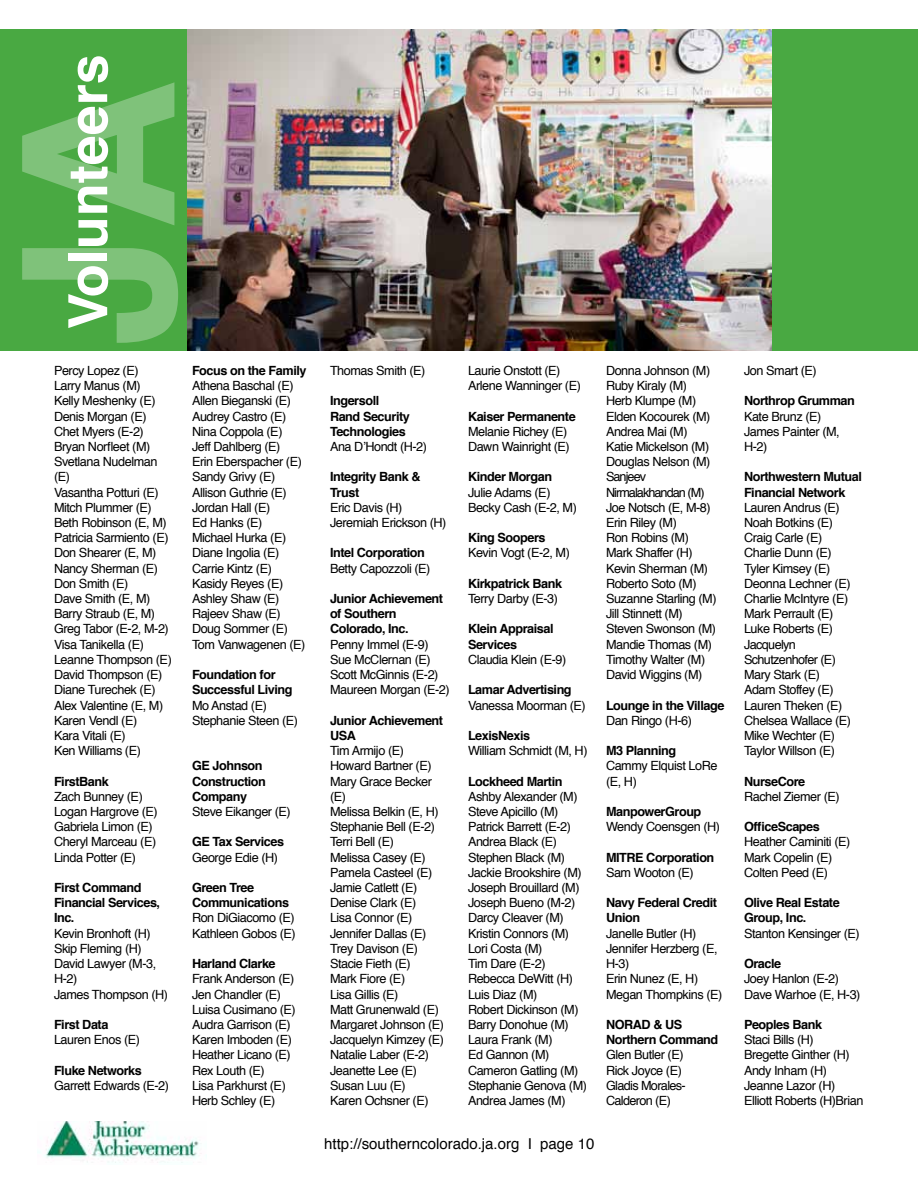
<style>
.page{position:relative;width:918px;height:1188px;background:#fff}
.page>*{position:absolute;margin:0;border:0;box-sizing:border-box;transform-origin:0 0}
.t1{font:700 54px "Helvetica";color:#fff}
.t2{font:15px "Helvetica";color:#000}
.t3{font:12.6px/15.1px "Helvetica";letter-spacing:-.035em;color:#000}
.t4{font:700 12.6px/15.1px "Helvetica";letter-spacing:-.035em;color:#000}
</style>
<div class="page">
<img style="left:187px;top:29px;width:585px;height:322px">
<div style="left:1px;top:29px;width:186px;height:322px;background:#49a942"></div>
<svg style="left:22px;top:82px;width:156px;height:261px"></svg>
<img style="left:38px;top:1121px;width:169px;height:42px">
<div style="left:772px;top:29px;width:146px;height:322px;background:#49a942"></div>
<h1 class="t1" style="left:45px;top:329px;width:277px;rotate:-90deg">Volunteers</h1>
<p class="t3" style="left:54px;top:363px;width:119px">Percy Lopez (E)<br>Larry Manus (M)<br>Kelly Meshenky (E)<br>Denis Morgan (E)<br>Chet Myers (E-2)<br>Bryan Norfleet (M)<br>Svetlana Nudelman (E)<br>Vasantha Potturi (E)<br>Mitch Plummer (E)<br>Beth Robinson (E, M)<br>Patricia Sarmiento (E)<br>Don Shearer (E, M)<br>Nancy Sherman (E)<br>Don Smith (E)<br>Dave Smith (E, M)<br>Barry Straub (E, M)<br>Greg Tabor (E-2, M-2)<br>Visa Tanikella (E)<br>Leanne Thompson (E)<br>David Thompson (E)<br>Diane Turechek (E)<br>Alex Valentine (E, M)<br>Karen Vendl (E)<br>Kara Vitali (E)<br>Ken Williams (E)</p>
<p class="t4" style="left:54px;top:774px;width:56px">FirstBank</p>
<p class="t3" style="left:54px;top:789px;width:105px">Zach Bunney (E)<br>Logan Hargrove (E)<br>Gabriela Limon (E)<br>Cheryl Marceau (E)<br>Linda Potter (E)</p>
<p class="t4" style="left:54px;top:880px;width:108px">First Command<br>Financial Services,<br>Inc.</p>
<p class="t3" style="left:54px;top:926px;width:116px">Kevin Bronhoft (H)<br>Skip Fleming (H)<br>David Lawyer (M-3,<br>H-2)<br>James Thompson (H)</p>
<p class="t4" style="left:54px;top:1017px;width:56px">First Data</p>
<p class="t3" style="left:54px;top:1033px;width:88px">Lauren Enos (E)</p>
<p class="t4" style="left:54px;top:1063px;width:89px">Fluke Networks</p>
<p class="t3" style="left:54px;top:1078px;width:117px">Garrett Edwards (E-2)</p>
<p class="t4" style="left:192px;top:363px;width:116px">Focus on the Family</p>
<p class="t3" style="left:192px;top:379px;width:115px">Athena Baschal (E)<br>Allen Bieganski (E)<br>Audrey Castro (E)<br>Nina Coppola (E)<br>Jeff Dahlberg (E)<br>Erin Eberspacher (E)<br>Sandy Grivy (E)<br>Allison Guthrie (E)<br>Jordan Hall (E)<br>Ed Hanks (E)<br>Michael Hurka (E)<br>Diane Ingolia (E)<br>Carrie Kintz (E)<br>Kasidy Reyes (E)<br>Ashley Shaw (E)<br>Rajeev Shaw (E)<br>Doug Sommer (E)<br>Tom Vanwagenen (E)</p>
<p class="t4" style="left:192px;top:667px;width:102px">Foundation for<br>Successful Living</p>
<p class="t3" style="left:192px;top:698px;width:108px">Mo Anstad (E)<br>Stephanie Steen (E)</p>
<p class="t4" style="left:192px;top:759px;width:75px">GE Johnson<br>Construction<br>Company</p>
<p class="t3" style="left:192px;top:804px;width:100px">Steve Eikanger (E)</p>
<p class="t4" style="left:192px;top:835px;width:94px">GE Tax Services</p>
<p class="t3" style="left:192px;top:850px;width:88px">George Edie (H)</p>
<p class="t4" style="left:192px;top:880px;width:99px">Green Tree<br>Communications</p>
<p class="t3" style="left:192px;top:911px;width:105px">Ron DiGiacomo (E)<br>Kathleen Gobos (E)</p>
<p class="t4" style="left:192px;top:956px;width:85px">Harland Clarke</p>
<p class="t3" style="left:192px;top:972px;width:105px">Frank Anderson (E)<br>Jen Chandler (E)<br>Luisa Cusimano (E)<br>Audra Garrison (E)<br>Karen Imboden (E)<br>Heather Licano (E)<br>Rex Louth (E)<br>Lisa Parkhurst (E)<br>Herb Schley (E)</p>
<p class="t3" style="left:330px;top:363px;width:97px">Thomas Smith (E)</p>
<p class="t4" style="left:330px;top:393px;width:81px">Ingersoll<br>Rand Security<br>Technologies</p>
<p class="t3" style="left:330px;top:439px;width:99px">Ana D’Hondt (H-2)</p>
<p class="t4" style="left:330px;top:470px;width:92px">Integrity Bank &amp;<br>Trust</p>
<p class="t3" style="left:330px;top:500px;width:118px">Eric Davis (H)<br>Jeremiah Erickson (H)</p>
<p class="t4" style="left:330px;top:546px;width:97px">Intel Corporation</p>
<p class="t3" style="left:330px;top:561px;width:102px">Betty Capozzoli (E)</p>
<p class="t4" style="left:330px;top:591px;width:115px">Junior Achievement of Southern<br>Colorado, Inc.</p>
<p class="t3" style="left:330px;top:637px;width:121px">Penny Immel (E-9)<br>Sue McClernan (E)<br>Scott McGinnis (E-2)<br>Maureen Morgan (E-2)</p>
<p class="t4" style="left:330px;top:713px;width:115px">Junior Achievement<br>USA</p>
<p class="t3" style="left:330px;top:744px;width:116px">Tim Armijo (E)<br>Howard Bartner (E)<br>Mary Grace Becker (E)<br>Melissa Belkin (E, H)<br>Stephanie Bell (E-2)<br>Terri Bell (E)<br>Melissa Casey (E)<br>Pamela Casteel (E)<br>Jamie Catlett (E)<br>Denise Clark (E)<br>Lisa Connor (E)<br>Jennifer Dallas (E)<br>Trey Davison (E)<br>Stacie Fieth (E)<br>Mark Fiore (E)<br>Lisa Gillis (E)<br>Matt Grunenwald (E)<br>Margaret Johnson (E)<br>Jacquelyn Kimzey (E)<br>Natalie Laber (E-2)<br>Jeanette Lee (E)<br>Susan Luu (E)<br>Karen Ochsner (E)</p>
<p class="t3" style="left:468px;top:363px;width:114px">Laurie Onstott (E)<br>Arlene Wanninger (E)</p>
<p class="t4" style="left:468px;top:409px;width:109px">Kaiser Permanente</p>
<p class="t3" style="left:468px;top:424px;width:103px">Melanie Richey (E)<br>Dawn Wainright (E)</p>
<p class="t4" style="left:468px;top:470px;width:86px">Kinder Morgan</p>
<p class="t3" style="left:468px;top:485px;width:110px">Julie Adams (E)<br>Becky Cash (E-2, M)</p>
<p class="t4" style="left:468px;top:530px;width:79px">King Soopers</p>
<p class="t3" style="left:468px;top:546px;width:103px">Kevin Vogt (E-2, M)</p>
<p class="t4" style="left:468px;top:576px;width:96px">Kirkpatrick Bank</p>
<p class="t3" style="left:468px;top:591px;width:92px">Terry Darby (E-3)</p>
<p class="t4" style="left:468px;top:622px;width:87px">Klein Appraisal<br>Services</p>
<p class="t3" style="left:468px;top:652px;width:100px">Claudia Klein (E-9)</p>
<p class="t4" style="left:468px;top:682px;width:105px">Lamar Advertising</p>
<p class="t3" style="left:468px;top:698px;width:119px">Vanessa Moorman (E)</p>
<p class="t4" style="left:468px;top:728px;width:64px">LexisNexis</p>
<p class="t3" style="left:468px;top:744px;width:121px">William Schmidt (M, H)</p>
<p class="t4" style="left:468px;top:774px;width:96px">Lockheed Martin</p>
<p class="t3" style="left:468px;top:789px;width:121px">Ashby Alexander (M)<br>Steve Apicillo (M)<br>Patrick Barrett (E-2)<br>Andrea Black (E)<br>Stephen Black (M)<br>Jackie Brookshire (M)<br>Joseph Brouillard (M)<br>Joseph Bueno (M-2)<br>Darcy Cleaver (M)<br>Kristin Connors (M)<br>Lori Costa (M)<br>Tim Dare (E-2)<br>Rebecca DeWitt (H)<br>Luis Diaz (M)<br>Robert Dickinson (M)<br>Barry Donohue (M)<br>Laura Frank (M)<br>Ed Gannon (M)<br>Cameron Gatling (M)<br>Stephanie Genova (M)<br>Andrea James (M)</p>
<p class="t2" style="left:324px;top:1132px;width:272px">http://southerncolorado.ja.org I page 10</p>
<p class="t3" style="left:606px;top:363px;width:112px">Donna Johnson (M)<br>Ruby Kiraly (M)<br>Herb Klumpe (M)<br>Elden Kocourek (M)<br>Andrea Mai (M)<br>Katie Mickelson (M)<br>Douglas Nelson (M)<br>Sanjeev<br>Nirmalakhandan (M)<br>Joe Notsch (E, M-8)<br>Erin Riley (M)<br>Ron Robins (M)<br>Mark Shaffer (H)<br>Kevin Sherman (M)<br>Roberto Soto (M)<br>Suzanne Starling (M)<br>Jill Stinnett (M)<br>Steven Swonson (M)<br>Mandie Thomas (M)<br>Timothy Walter (M)<br>David Wiggins (M)</p>
<p class="t4" style="left:606px;top:698px;width:120px">Lounge in the Village</p>
<p class="t3" style="left:606px;top:713px;width:88px">Dan Ringo (H-6)</p>
<p class="t4" style="left:606px;top:743px;width:72px">M3 Planning</p>
<p class="t3" style="left:606px;top:759px;width:113px">Cammy Elquist LoRe (E, H)</p>
<p class="t4" style="left:606px;top:804px;width:97px">ManpowerGroup</p>
<p class="t3" style="left:606px;top:820px;width:116px">Wendy Coensgen (H)</p>
<p class="t4" style="left:606px;top:850px;width:9px">MITRE</p>
<p class="t4" style="left:646px;top:850px;width:70px">Corporation</p>
<p class="t3" style="left:606px;top:865px;width:89px">Sam Wooton (E)</p>
<p class="t4" style="left:606px;top:895px;width:113px">Navy Federal Credit<br>Union</p>
<p class="t3" style="left:606px;top:926px;width:118px">Janelle Butler (H)<br>Jennifer Herzberg (E,<br>H-3)<br>Erin Nunez (E, H)<br>Megan Thompkins (E)</p>
<p class="t4" style="left:606px;top:1017px;width:19px">NORAD</p>
<p class="t4" style="left:606px;top:1017px;width:114px;text-align:center">&amp; US<br>Northern Command</p>
<p class="t3" style="left:606px;top:1048px;width:81px">Glen Butler (E)<br>Rick Joyce (E)<br>Gladis Morales-<br>Calderon (E)</p>
<p class="t3" style="left:744px;top:363px;width:74px">Jon Smart (E)</p>
<p class="t4" style="left:744px;top:393px;width:112px">Northrop Grumman</p>
<p class="t3" style="left:744px;top:409px;width:97px">Kate Brunz (E)<br>James Painter (M,<br>H-2)</p>
<p class="t4" style="left:744px;top:470px;width:120px">Northwestern Mutual<br>Financial Network</p>
<p class="t3" style="left:744px;top:500px;width:109px">Lauren Andrus (E)<br>Noah Botkins (E)<br>Craig Carle (E)<br>Charlie Dunn (E)<br>Tyler Kimsey (E)<br>Deonna Lechner (E)<br>Charlie McIntyre (E)<br>Mark Perrault (E)<br>Luke Roberts (E)<br>Jacquelyn<br>Schutzenhofer (E)<br>Mary Stark (E)<br>Adam Stoffey (E)<br>Lauren Theken (E)<br>Chelsea Wallace (E)<br>Mike Wechter (E)<br>Taylor Willson (E)</p>
<p class="t4" style="left:744px;top:774px;width:63px">NurseCore</p>
<p class="t3" style="left:744px;top:789px;width:97px">Rachel Ziemer (E)</p>
<p class="t4" style="left:744px;top:819px;width:77px">OfficeScapes</p>
<p class="t3" style="left:744px;top:835px;width:108px">Heather Caminiti (E)<br>Mark Copelin (E)<br>Colten Peed (E)</p>
<p class="t4" style="left:744px;top:895px;width:97px">Olive Real Estate<br>Group, Inc.</p>
<p class="t3" style="left:744px;top:926px;width:117px">Stanton Kensinger (E)</p>
<p class="t4" style="left:744px;top:956px;width:39px">Oracle</p>
<p class="t3" style="left:744px;top:972px;width:118px">Joey Hanlon (E-2)<br>Dave Warhoe (E, H-3)</p>
<p class="t4" style="left:744px;top:1017px;width:80px">Peoples Bank</p>
<p class="t3" style="left:744px;top:1033px;width:121px">Staci Bills (H)<br>Bregette Ginther (H)<br>Andy Inham (H)<br>Jeanne Lazor (H)<br>Elliott Roberts (H)Brian</p>
</div>
